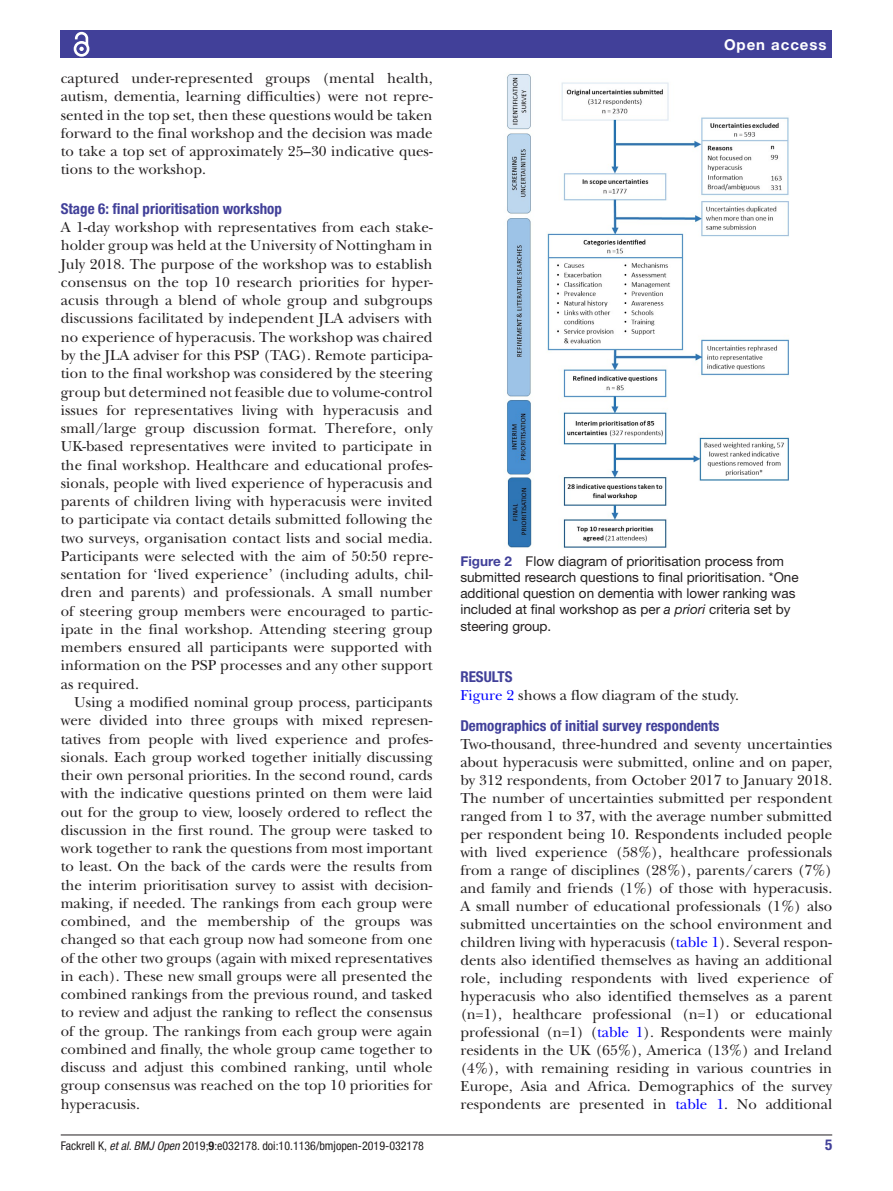
<style>
.page{position:relative;width:893px;height:1191px;background:#fff}
.page>*{position:absolute;margin:0;border:0;box-sizing:border-box;transform-origin:0 0}
.t1{font:15px/18.3px "New Baskerville";color:#231f20;text-align:justify}
.t2{font:700 condensed 15px "Helvetica Neue LT Std";color:#414099}
.t3{font:700 15px "Helvetica Neue LT Std";letter-spacing:.065em;color:#fff}
.t4{font:13.5px/16.2px "Helvetica Neue LT Std";color:#231f20}
.t5{font:condensed 12px "Helvetica Neue LT Std";color:#231f20}
.s1{font-weight:700;color:#414099}
.s2{font-style:italic}
.s3{color:#00f}
.s4{font-weight:700}
</style>
<div class="page">
<hr style="left:61px;top:1134px;width:771px;height:1px;background:#231f20">
<div style="left:61px;top:31px;width:771px;height:27px;background:#414099"></div>
<svg style="left:73px;top:31px;width:17px;height:26px"></svg>
<img style="left:507px;top:74px;width:282px;height:474px">
<p class="t1" style="left:61px;top:69px;width:373px">captured under-represented groups (mental health, autism, dementia, learning difficulties) were not repre&shy;sented in the top set, then these questions would be taken forward to the final workshop and the decision was made to take a top set of approximately 25–30 indicative ques&shy;tions to the workshop.</p>
<p class="t2" style="left:61px;top:199px;width:223px">Stage 6: final prioritisation workshop</p>
<p class="t1" style="left:61px;top:218px;width:373px">A 1-day workshop with representatives from each stake&shy;holder group was held at the University of Nottingham in July 2018. The purpose of the workshop was to establish consensus on the top 10 research priorities for hyper&shy;acusis through a blend of whole group and subgroups discussions facilitated by independent JLA advisers with no experience of hyperacusis. The workshop was chaired by the JLA adviser for this PSP (TAG). Remote participa&shy;tion to the final workshop was considered by the steering group but determined not feasible due to volume-control issues for representatives living with hyperacusis and small/large group discussion format. Therefore, only UK-based representatives were invited to participate in the final workshop. Healthcare and educational profes&shy;sionals, people with lived experience of hyperacusis and parents of children living with hyperacusis were invited to participate via contact details submitted following the two surveys, organisation contact lists and social media.<br>Participants were selected with the aim of 50:50 repre&shy;sentation for ‘lived experience’ (including adults, chil&shy;dren and parents) and professionals. A small number of steering group members were encouraged to partic&shy;ipate in the final workshop. Attending steering group members ensured all participants were supported with information on the PSP processes and any other support as required.</p>
<p class="t1" style="left:61px;top:693px;width:373px;text-indent:14px">Using a modified nominal group process, participants were divided into three groups with mixed represen&shy;tatives from people with lived experience and profes&shy;sionals. Each group worked together initially discussing their own personal priorities. In the second round, cards with the indicative questions printed on them were laid out for the group to view, loosely ordered to reflect the discussion in the first round. The group were tasked to work together to rank the questions from most important to least. On the back of the cards were the results from the interim prioritisation survey to assist with decision&shy;making, if needed. The rankings from each group were combined, and the membership of the groups was changed so that each group now had someone from one of the other two groups (again with mixed representatives in each). These new small groups were all presented the combined rankings from the previous round, and tasked to review and adjust the ranking to reflect the consensus of the group. The rankings from each group were again combined and finally, the whole group came together to discuss and adjust this combined ranking, until whole group consensus was reached on the top 10 priorities for hyperacusis.</p>
<p class="t3" style="left:724px;top:35px;width:104px">Open access</p>
<p class="t4" style="left:460px;top:553px;width:340px"><span class="s1">Figure 2</span> Flow diagram of prioritisation process from submitted research questions to final prioritisation. *One additional question on dementia with lower ranking was included at final workshop as per <span class="s2">a priori</span> criteria set by steering group.</p>
<p class="t2" style="left:460px;top:667px;width:54px">Results</p>
<p class="t1" style="left:460px;top:686px;width:280px"><span class="s3">Figure 2</span> shows a flow diagram of the study.</p>
<p class="t2" style="left:460px;top:717px;width:261px">Demographics of initial survey respondents</p>
<p class="t1" style="left:460px;top:735px;width:373px">Two-thousand, three-hundred and seventy uncertainties about hyperacusis were submitted, online and on paper, by 312 respondents, from October 2017 to January 2018.<br>The number of uncertainties submitted per respondent ranged from 1 to 37, with the average number submitted per respondent being 10. Respondents included people with lived experience (58%), healthcare professionals from a range of disciplines (28%), parents/carers (7%) and family and friends (1%) of those with hyperacusis.<br>A small number of educational professionals (1%) also submitted uncertainties on the school environment and children living with hyperacusis (<span class="s3">table 1</span>). Several respon&shy;dents also identified themselves as having an additional role, including respondents with lived experience of hyperacusis who also identified themselves as a parent (n=1), healthcare professional (n=1) or educational professional (n=1) (<span class="s3">table 1</span>). Respondents were mainly residents in the UK (65%), America (13%) and Ireland (4%), with remaining residing in various countries in Europe, Asia and Africa. Demographics of the survey respondents are presented in <span class="s3">table 1</span>. No additional</p>
<p class="t5" style="left:61px;top:1138px;width:365px">Fackrell K, <span class="s2">et al</span>. <span class="s2">BMJ Open</span> 2019;<span class="s4">9</span>:e032178. doi:10.1136/bmjopen-2019-032178</p>
<p class="t2" style="left:825px;top:1135px;width:9px">5</p>
</div>
